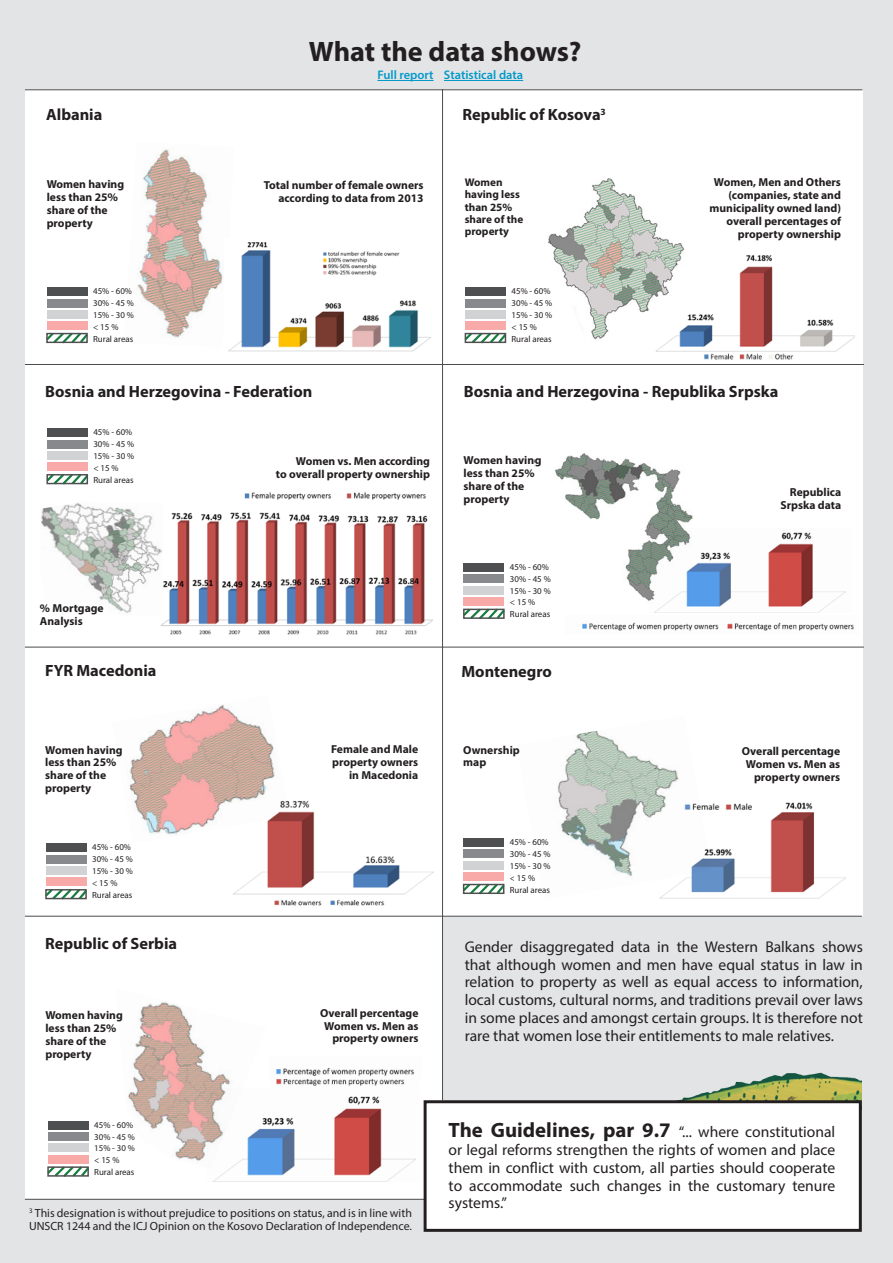
<style>
.page{position:relative;width:893px;height:1263px;background:#e3e4e6}
.page>*{position:absolute;margin:0;border:0;box-sizing:border-box;transform-origin:0 0}
.t1{font:700 28.2px "Myriad Pro";color:#231f20}
.t2{font:700 16.35px "Myriad Pro";color:#231f20}
.t3{font:15.6px/17.9px "Myriad Pro";color:#231f20;text-align:justify}
.t4{font:600 12.45px "Myriad Pro";color:#0199c8}
.t5{font:11.85px/13.4px "Myriad Pro";color:#231f20}
.t6{font:700 11.55px/12.9px "Myriad Pro";color:#231f20;text-align:right}
.t7{font:700 11.1px/12.5px "Myriad Pro";color:#231f20}
.t8{font:8.85px "Myriad Pro";color:#231f20}
.s1{font-weight:700;font-size:20.85px}
</style>
<div class="page">
<div style="left:25px;top:89px;width:837px;height:1110px;background:#fff"></div>
<hr style="left:25px;top:364px;width:839px;height:1px;background:#4b4c4d">
<img style="left:160px;top:512px;width:273px;height:123px">
<img style="left:137px;top:149px;width:86px;height:189px">
<div style="left:47px;top:287px;width:40px;height:9px;background:#4e4f50"></div>
<div style="left:47px;top:299px;width:40px;height:8px;background:#87898c"></div>
<div style="left:47px;top:310px;width:40px;height:9px;background:#d1d2d4"></div>
<div style="left:47px;top:321px;width:40px;height:9px;background:#f8aaa8"></div>
<svg style="left:46px;top:332px;width:42px;height:12px"></svg>
<div style="left:46px;top:333px;width:42px;height:10px;border:1px solid #4e4f50"></div>
<img style="left:548px;top:178px;width:114px;height:162px">
<div style="left:465px;top:287px;width:40px;height:9px;background:#4e4f50"></div>
<div style="left:465px;top:299px;width:40px;height:8px;background:#87898c"></div>
<div style="left:465px;top:310px;width:40px;height:9px;background:#d1d2d4"></div>
<div style="left:465px;top:321px;width:40px;height:9px;background:#f8aaa8"></div>
<svg style="left:464px;top:332px;width:43px;height:12px"></svg>
<div style="left:465px;top:333px;width:41px;height:10px;border:1px solid #4e4f50"></div>
<img style="left:41px;top:503px;width:122px;height:112px">
<div style="left:47px;top:429px;width:40px;height:8px;background:#4e4f50"></div>
<div style="left:47px;top:440px;width:40px;height:9px;background:#87898c"></div>
<div style="left:47px;top:451px;width:40px;height:9px;background:#d1d2d4"></div>
<div style="left:47px;top:462px;width:40px;height:9px;background:#f8aaa8"></div>
<svg style="left:46px;top:474px;width:43px;height:11px"></svg>
<div style="left:46px;top:474px;width:42px;height:10px;border:1px solid #4e4f50"></div>
<hr style="left:25px;top:647px;width:839px;height:1px;background:#4b4c4d">
<img style="left:654px;top:532px;width:192px;height:81px">
<img style="left:129px;top:704px;width:146px;height:131px">
<div style="left:46px;top:843px;width:40px;height:9px;background:#4e4f50"></div>
<div style="left:46px;top:855px;width:40px;height:9px;background:#87898c"></div>
<div style="left:46px;top:866px;width:40px;height:9px;background:#d1d2d4"></div>
<div style="left:46px;top:877px;width:40px;height:9px;background:#f8aaa8"></div>
<svg style="left:45px;top:891px;width:42px;height:9px"></svg>
<div style="left:45px;top:889px;width:42px;height:10px;border:1px solid #4e4f50"></div>
<img style="left:244px;top:492px;width:182px;height:8px">
<img style="left:711px;top:802px;width:135px;height:97px">
<div style="left:464px;top:838px;width:40px;height:9px;background:#4e4f50"></div>
<div style="left:464px;top:849px;width:40px;height:9px;background:#87898c"></div>
<div style="left:464px;top:861px;width:40px;height:9px;background:#d1d2d4"></div>
<div style="left:464px;top:872px;width:40px;height:9px;background:#f8aaa8"></div>
<svg style="left:462px;top:883px;width:43px;height:12px"></svg>
<div style="left:463px;top:884px;width:41px;height:10px;border:1px solid #4e4f50"></div>
<img style="left:557px;top:730px;width:154px;height:169px">
<img style="left:213px;top:1096px;width:203px;height:86px">
<img style="left:128px;top:1002px;width:138px;height:167px">
<div style="left:48px;top:1121px;width:40px;height:9px;background:#4e4f50"></div>
<div style="left:48px;top:1132px;width:40px;height:9px;background:#87898c"></div>
<div style="left:48px;top:1143px;width:40px;height:9px;background:#d1d2d4"></div>
<div style="left:48px;top:1155px;width:40px;height:8px;background:#f8aaa8"></div>
<svg style="left:49px;top:1168px;width:38px;height:7px"></svg>
<div style="left:47px;top:1166px;width:42px;height:11px;border:1px solid #4e4f50"></div>
<div style="left:442px;top:916px;width:447px;height:347px;background:#e3e4e6"></div>
<hr style="left:25px;top:916px;width:837px;height:1px;background:#4b4c4d">
<hr style="left:25px;top:1199px;width:819px;height:1px;background:#4b4c4d">
<hr style="left:25px;top:89px;width:837px;height:1px;background:#4b4c4d">
<img style="left:582px;top:622px;width:272px;height:9px">
<img style="left:555px;top:453px;width:139px;height:150px">
<div style="left:464px;top:563px;width:40px;height:9px;background:#4e4f50"></div>
<div style="left:464px;top:574px;width:40px;height:9px;background:#87898c"></div>
<div style="left:464px;top:586px;width:40px;height:8px;background:#d1d2d4"></div>
<div style="left:464px;top:597px;width:40px;height:9px;background:#f8aaa8"></div>
<svg style="left:463px;top:608px;width:42px;height:12px"></svg>
<div style="left:463px;top:609px;width:42px;height:10px;border:1px solid #4e4f50"></div>
<img style="left:680px;top:1072px;width:182px;height:28px">
<div style="left:424px;top:1100px;width:438px;height:132px;background:#fff;border:3px solid #231f20"></div>
<hr style="left:442px;top:89px;width:1px;height:1012px;background:#4b4c4d">
<img style="left:228px;top:242px;width:203px;height:110px">
<img style="left:655px;top:239px;width:200px;height:113px">
<img style="left:704px;top:353px;width:90px;height:7px">
<img style="left:228px;top:795px;width:206px;height:111px">
<img style="left:276px;top:1067px;width:138px;height:5px">
<img style="left:276px;top:1072px;width:138px;height:14px">
<hr style="left:377px;top:80px;width:57px;height:1px;background:#0199c8">
<hr style="left:444px;top:80px;width:79px;height:1px;background:#0199c8">
<p class="t1" style="left:309px;top:33px;width:274px">What the data shows?</p>
<p class="t2" style="left:46px;top:104px;width:58px">Albania</p>
<p class="t6" style="left:47px;top:178px;width:79px;text-align:left">Women having less than 25% share of the property</p>
<p class="t8" style="left:93px;top:286px;width:40px">45% - 60%</p>
<p class="t8" style="left:93px;top:297px;width:42px">30% - 45 %</p>
<p class="t8" style="left:93px;top:309px;width:42px">15% - 30 %</p>
<p class="t8" style="left:93px;top:321px;width:27px">&lt; 15 %</p>
<p class="t8" style="left:93px;top:333px;width:42px">Rural areas</p>
<p class="t4" style="left:377px;top:67px;width:147px">Full report Statistical data</p>
<p class="t6" style="left:264px;top:178px;width:161px">Total number of female owners according to data from 2013</p>
<p class="t2" style="left:463px;top:104px;width:145px">Republic of Kosova<sup>3</sup></p>
<p class="t7" style="left:465px;top:176px;width:60px">Women having less than 25% share of the property</p>
<p class="t8" style="left:511px;top:286px;width:40px">45% - 60%</p>
<p class="t8" style="left:511px;top:297px;width:42px">30% - 45 %</p>
<p class="t8" style="left:511px;top:309px;width:42px">15% - 30 %</p>
<p class="t8" style="left:511px;top:321px;width:27px">&lt; 15 %</p>
<p class="t8" style="left:511px;top:333px;width:42px">Rural areas</p>
<p class="t6" style="left:709px;top:176px;width:133px">Women, Men and Others (companies, state and municipality owned land) overall percentages of property ownership</p>
<p class="t2" style="left:45px;top:381px;width:269px">Bosnia and Herzegovina - Federation</p>
<p class="t8" style="left:93px;top:427px;width:40px">45% - 60%</p>
<p class="t8" style="left:93px;top:439px;width:42px">30% - 45 %</p>
<p class="t8" style="left:93px;top:451px;width:42px">15% - 30 %</p>
<p class="t8" style="left:93px;top:462px;width:27px">&lt; 15 %</p>
<p class="t8" style="left:93px;top:474px;width:42px">Rural areas</p>
<p class="t6" style="left:40px;top:601px;width:65px;text-align:left">% Mortgage<br>Analysis</p>
<p class="t2" style="left:45px;top:660px;width:113px">FYR Macedonia</p>
<p class="t6" style="left:276px;top:454px;width:156px">Women vs. Men according<br>to overall property ownership</p>
<p class="t2" style="left:464px;top:381px;width:316px">Bosnia and Herzegovina - Republika Srpska</p>
<p class="t6" style="left:463px;top:453px;width:79px;text-align:left">Women having less than 25% share of the property</p>
<p class="t8" style="left:510px;top:561px;width:40px">45% - 60%</p>
<p class="t8" style="left:510px;top:573px;width:42px">30% - 45 %</p>
<p class="t8" style="left:510px;top:585px;width:42px">15% - 30 %</p>
<p class="t8" style="left:510px;top:597px;width:27px">&lt; 15 %</p>
<p class="t8" style="left:510px;top:609px;width:42px">Rural areas</p>
<p class="t2" style="left:461px;top:660px;width:92px">Montenegro</p>
<p class="t6" style="left:780px;top:485px;width:62px">Republica<br>Srpska data</p>
<p class="t6" style="left:45px;top:743px;width:79px;text-align:left">Women having less than 25% share of the property</p>
<p class="t8" style="left:92px;top:842px;width:40px">45% - 60%</p>
<p class="t8" style="left:92px;top:854px;width:42px">30% - 45 %</p>
<p class="t8" style="left:92px;top:865px;width:42px">15% - 30 %</p>
<p class="t8" style="left:92px;top:877px;width:27px">&lt; 15 %</p>
<p class="t8" style="left:92px;top:889px;width:42px">Rural areas</p>
<p class="t2" style="left:45px;top:933px;width:133px">Republic of Serbia</p>
<p class="t6" style="left:45px;top:1008px;width:79px;text-align:left">Women having less than 25% share of the property</p>
<p class="t8" style="left:94px;top:1119px;width:40px">45% - 60%</p>
<p class="t8" style="left:94px;top:1131px;width:42px">30% - 45 %</p>
<p class="t8" style="left:94px;top:1143px;width:42px">15% - 30 %</p>
<p class="t8" style="left:94px;top:1155px;width:27px">&lt; 15 %</p>
<p class="t8" style="left:94px;top:1167px;width:42px">Rural areas</p>
<p class="t6" style="left:331px;top:743px;width:89px">Female and Male property owners in Macedonia</p>
<p class="t6" style="left:320px;top:1006px;width:100px">Overall percentage<br>Women vs. Men as property owners</p>
<p class="t5" style="left:29px;top:1206px;width:384px"><sup>3</sup> This designation is without prejudice to positions on status, and is in line with<br>UNSCR 1244 and the ICJ Opinion on the Kosovo Declaration of Independence.</p>
<p class="t6" style="left:463px;top:743px;width:58px;text-align:left">Ownership map</p>
<p class="t8" style="left:510px;top:836px;width:40px">45% - 60%</p>
<p class="t8" style="left:510px;top:848px;width:42px">30% - 45 %</p>
<p class="t8" style="left:510px;top:860px;width:42px">15% - 30 %</p>
<p class="t8" style="left:510px;top:872px;width:27px">&lt; 15 %</p>
<p class="t8" style="left:510px;top:884px;width:42px">Rural areas</p>
<p class="t6" style="left:742px;top:744px;width:100px">Overall percentage<br>Women vs. Men as property owners</p>
<p class="t3" style="left:465px;top:937px;width:400px">Gender disaggregated data in the Western Balkans shows that although women and men have equal status in law in relation to property as well as equal access to information, local customs, cultural norms, and traditions prevail over laws in some places and amongst certain groups. It is therefore not rare that women lose their entitlements to male relatives.</p>
<p class="t3" style="left:449px;top:1122px;width:388px"><span class="s1">The Guidelines, par 9.7</span> “... where constitutional or legal reforms strengthen the rights of women and place them in conflict with custom, all parties should cooperate to accommodate such changes in the customary tenure systems.”</p>
</div>
